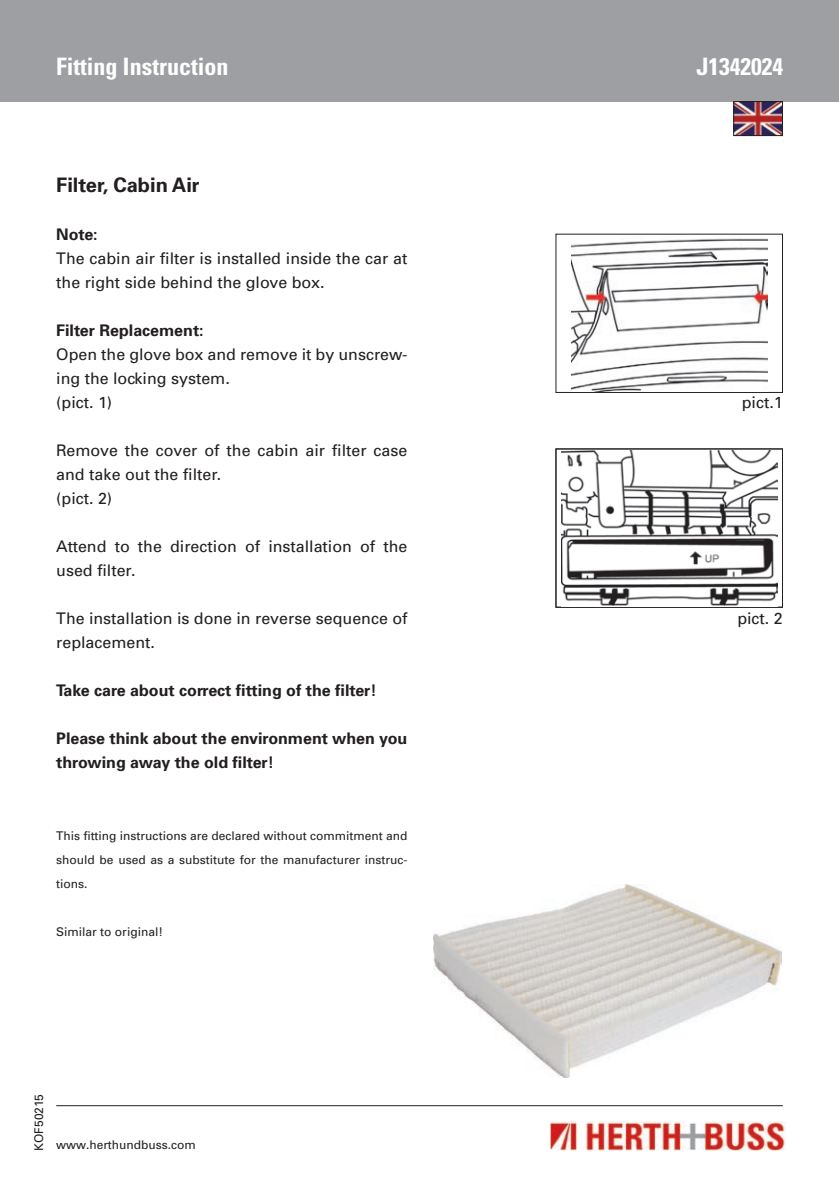
<style>
.page{position:relative;width:839px;height:1190px;background:#fff}
.page>*{position:absolute;margin:0;border:0;box-sizing:border-box;transform-origin:0 0}
.t1{font:700 condensed 24px "Univers";color:#fff}
.t2{font:700 20px "Univers";color:#231f20}
.t3{font:16px/24px "Univers";color:#231f20}
.t4{font:700 16px/24px "Univers";color:#231f20}
.t5{font:12px/24px "Univers";color:#231f20;text-align:justify}
</style>
<div class="page">
<div style="left:0;top:0;width:838px;height:102px;background:#9d9fa2"></div>
<hr style="left:56px;top:1105px;width:726px;height:1px;background:#231f20">
<img style="left:735px;top:103px;width:45px;height:31px">
<div style="left:733px;top:101px;width:49px;height:35px;border:1px solid #231f20"></div>
<img style="left:550px;top:1121px;width:235px;height:29px">
<div style="left:555px;top:234px;width:227px;height:159px;border:1px solid #231f20"></div>
<img style="left:561px;top:450px;width:216px;height:156px">
<img style="left:433px;top:884px;width:347px;height:193px">
<img style="left:570px;top:235px;width:197px;height:156px">
<h1 class="t1" style="left:56px;top:51px;width:174px">Fitting Instruction</h1>
<h1 class="t1" style="left:696px;top:51px;width:88px">J1342024</h1>
<p class="t2" style="left:56px;top:172px;width:145px">Filter, Cabin Air</p>
<p class="t4" style="left:56px;top:221px;width:43px">Note:</p>
<p class="t3" style="left:56px;top:246px;width:352px">The cabin air filter is installed inside the car at the right side behind the glove box.</p>
<p class="t4" style="left:56px;top:317px;width:149px">Filter Replacement:</p>
<p class="t3" style="left:56px;top:342px;width:352px">Open the glove box and remove it by unscrew&shy;ing the locking system.<br>(pict. 1)</p>
<p class="t3" style="left:56px;top:438px;width:352px">Remove the cover of the cabin air filter case and take out the filter.<br>(pict. 2)</p>
<p class="t3" style="left:56px;top:534px;width:352px">Attend to the direction of installation of the used filter.</p>
<p class="t3" style="left:56px;top:606px;width:352px">The installation is done in reverse sequence of replacement.</p>
<p class="t4" style="left:56px;top:677px;width:322px">Take care about correct fitting of the filter!</p>
<p class="t4" style="left:56px;top:725px;width:352px">Please think about the environment when you throwing away the old filter!</p>
<p class="t5" style="left:56px;top:823px;width:352px">This fitting instructions are declared without commitment and should be used as a substitute for the manufacturer instruc&shy;tions.</p>
<p class="t5" style="left:56px;top:919px;width:108px">Similar to original!</p>
<p class="t3" style="left:741px;top:390px;width:42px">pict.1</p>
<p class="t3" style="left:736px;top:606px;width:47px">pict. 2</p>
<p class="t5" style="left:27px;top:1150px;width:58px;rotate:-90deg">KOF50215</p>
<p class="t5" style="left:56px;top:1132px;width:141px">www.herthundbuss.com</p>
</div>
